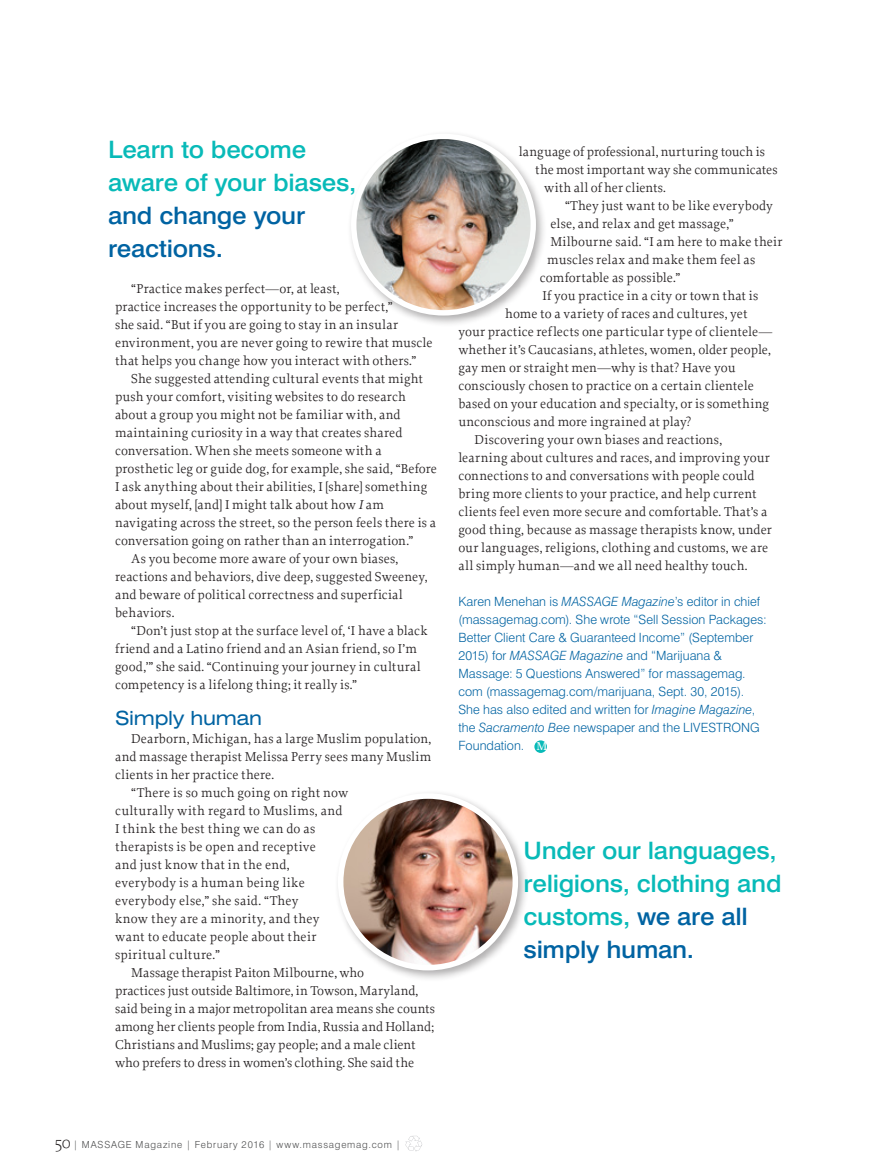
<style>
.page{position:relative;width:878px;height:1175px;background:#fff}
.page>*{position:absolute;margin:0;border:0;box-sizing:border-box;transform-origin:0 0}
.Pull_Quote{font:500 24px/33px "Swiss 721 BT";letter-spacing:-.01em;color:#08bab8;scale:1.08 1}
.BODY_TEXT_subhead-F1{font:expanded 19.5px "Swiss 721 BT";letter-spacing:-.01em;color:#0063a2}
.BODY_TEXT{font:13.5px/18px "Proforma";letter-spacing:.01em;color:#231f20}
.End_Bio{font:300 12.75px/18px "Swiss 721 BT";letter-spacing:.005em;color:#0063a2}
.t1{font:500 12px "Proforma";color:#fff}
.t2{font:300 9.75px "Swiss 721 BT";letter-spacing:.08em;color:#4b4c4d}
.s1{color:#0063a2}
.s2{font-style:italic}
.s3{font-family:"Proforma";font-size:18px;color:#231f20}
</style>
<div class="page">
<svg style="left:405px;top:1135px;width:17px;height:16px"></svg>
<div style="left:534px;top:740px;width:13px;height:13px;background:#08bab8;border-radius:50%"></div>
<div style="left:334px;top:789px;width:195px;height:192px;background:#231f20;opacity:.35"></div>
<img style="left:341px;top:796px;width:174px;height:171px">
<div style="left:338px;top:793px;width:180px;height:177px;border:6px solid #fff;border-radius:50%"></div>
<div style="left:347px;top:130px;width:200px;height:196px;background:#231f20;opacity:.35"></div>
<img style="left:357px;top:137px;width:176px;height:176px">
<div style="left:351px;top:134px;width:185px;height:181px;border:5px solid #fff;border-radius:50%"></div>
<p class="Pull_Quote" style="left:108px;top:133px;width:231px">Learn to become aware of your biases, <span class="s1">and change your reactions.</span></p>
<p class="BODY_TEXT" style="left:115px;top:279px;width:319px;text-indent:16px">“Practice makes perfect—or, at least,<br>practice increases the opportunity to be perfect,”<br>she said. “But if you are going to stay in an insular environment, you are never going to rewire that muscle that helps you change how you interact with others.”</p>
<p class="BODY_TEXT" style="left:115px;top:369px;width:323px;text-indent:16px">She suggested attending cultural events that might push your comfort, visiting websites to do research about a group you might not be familiar with, and maintaining curiosity in a way that creates shared conversation. When she meets someone with a prosthetic leg or guide dog, for example, she said, “Before I ask anything about their abilities, I [share] something about myself, [and] I might talk about how <span class="s2">I</span> am navigating across the street, so the person feels there is a conversation going on rather than an interrogation.”</p>
<p class="BODY_TEXT" style="left:115px;top:549px;width:314px;text-indent:16px">As you become more aware of your own biases, reactions and behaviors, dive deep, suggested Sweeney, and beware of political correctness and superficial behaviors.</p>
<p class="BODY_TEXT" style="left:115px;top:621px;width:314px;text-indent:16px">“Don’t just stop at the surface level of, ‘I have a black friend and a Latino friend and an Asian friend, so I’m good,’” she said. “Continuing your journey in cultural competency is a lifelong thing; it really is.”</p>
<p class="BODY_TEXT_subhead-F1" style="left:115px;top:706px;width:149px">Simply human</p>
<p class="BODY_TEXT" style="left:115px;top:729px;width:318px;text-align:justify;text-indent:16px">Dearborn, Michigan, has a large Muslim population, and massage therapist Melissa Perry sees many Muslim clients in her practice there.</p>
<p class="BODY_TEXT" style="left:115px;top:783px;width:235px;text-indent:16px">“There is so much going on right now culturally with regard to Muslims, and<br>I think the best thing we can do as therapists is be open and receptive<br>and just know that in the end, everybody is a human being like everybody else,” she said. “They<br>know they are a minority, and they want to educate people about their spiritual culture.”</p>
<p class="BODY_TEXT" style="left:115px;top:963px;width:321px;text-indent:16px">Massage therapist Paiton Milbourne, who<br>practices just outside Baltimore, in Towson, Maryland, said being in a major metropolitan area means she counts among her clients people from India, Russia and Holland; Christians and Muslims; gay people; and a male client who prefers to dress in women’s clothing. She said the</p>
<p class="BODY_TEXT" style="left:519px;top:142px;width:248px">language of professional, nurturing touch is</p>
<p class="BODY_TEXT" style="left:535px;top:160px;width:244px">the most important way she communicates</p>
<p class="BODY_TEXT" style="left:544px;top:178px;width:123px">with all of her clients.</p>
<p class="BODY_TEXT" style="left:565px;top:196px;width:209px">“They just want to be like everybody</p>
<p class="BODY_TEXT" style="left:550px;top:214px;width:185px">else, and relax and get massage,”</p>
<p class="BODY_TEXT" style="left:550px;top:232px;width:233px">Milbourne said. “I am here to make their</p>
<p class="BODY_TEXT" style="left:547px;top:250px;width:209px">muscles relax and make them feel as</p>
<p class="BODY_TEXT" style="left:540px;top:268px;width:142px">comfortable as possible.”</p>
<p class="BODY_TEXT" style="left:542px;top:286px;width:217px">If you practice in a city or town that is</p>
<p class="BODY_TEXT" style="left:505px;top:304px;width:244px">home to a variety of races and cultures, yet</p>
<p class="BODY_TEXT" style="left:458px;top:322px;width:315px">your practice reflects one particular type of clientele—</p>
<p class="BODY_TEXT" style="left:458px;top:340px;width:314px">whether it’s Caucasians, athletes, women, older people,</p>
<p class="BODY_TEXT" style="left:458px;top:358px;width:278px">gay men or straight men—why is that? Have you</p>
<p class="BODY_TEXT" style="left:458px;top:376px;width:297px">consciously chosen to practice on a certain clientele</p>
<p class="BODY_TEXT" style="left:458px;top:394px;width:312px">based on your education and specialty, or is something</p>
<p class="BODY_TEXT" style="left:458px;top:412px;width:234px">unconscious and more ingrained at play?</p>
<p class="BODY_TEXT" style="left:458px;top:430px;width:315px;text-indent:16px">Discovering your own biases and reactions, learning about cultures and races, and improving your connections to and conversations with people could bring more clients to your practice, and help current clients feel even more secure and comfortable. That’s a good thing, because as massage therapists know, under our languages, religions, clothing and customs, we are all simply human—and we all need healthy touch.</p>
<p class="End_Bio" style="left:458px;top:592px;width:310px">Karen Menehan is <span class="s2">MASSAGE Magazine</span>’s editor in chief (massagemag.com). She wrote “Sell Session Packages:<br>Better Client Care &amp; Guaranteed Income” (September 2015) for <span class="s2">MASSAGE Magazine</span> and “Marijuana &amp; Massage: 5 Questions Answered” for massagemag. com (massagemag.com/marijuana, Sept. 30, 2015).<br>She has also edited and written for <span class="s2">Imagine Magazine</span>, the <span class="s2">Sacramento Bee</span> newspaper and the LIVESTRONG Foundation.</p>
<p class="t1" style="left:536px;top:739px;width:12px">M</p>
<p class="Pull_Quote" style="left:523px;top:833px;width:240px">Under our languages, religions, clothing and customs, <span class="s1">we are all simply human.</span></p>
<p class="t2" style="left:54px;top:1138px;width:348px"><span class="s3">50</span> | MASSAGE Magazine | February 2016 | www.massagemag.com |</p>
</div>
